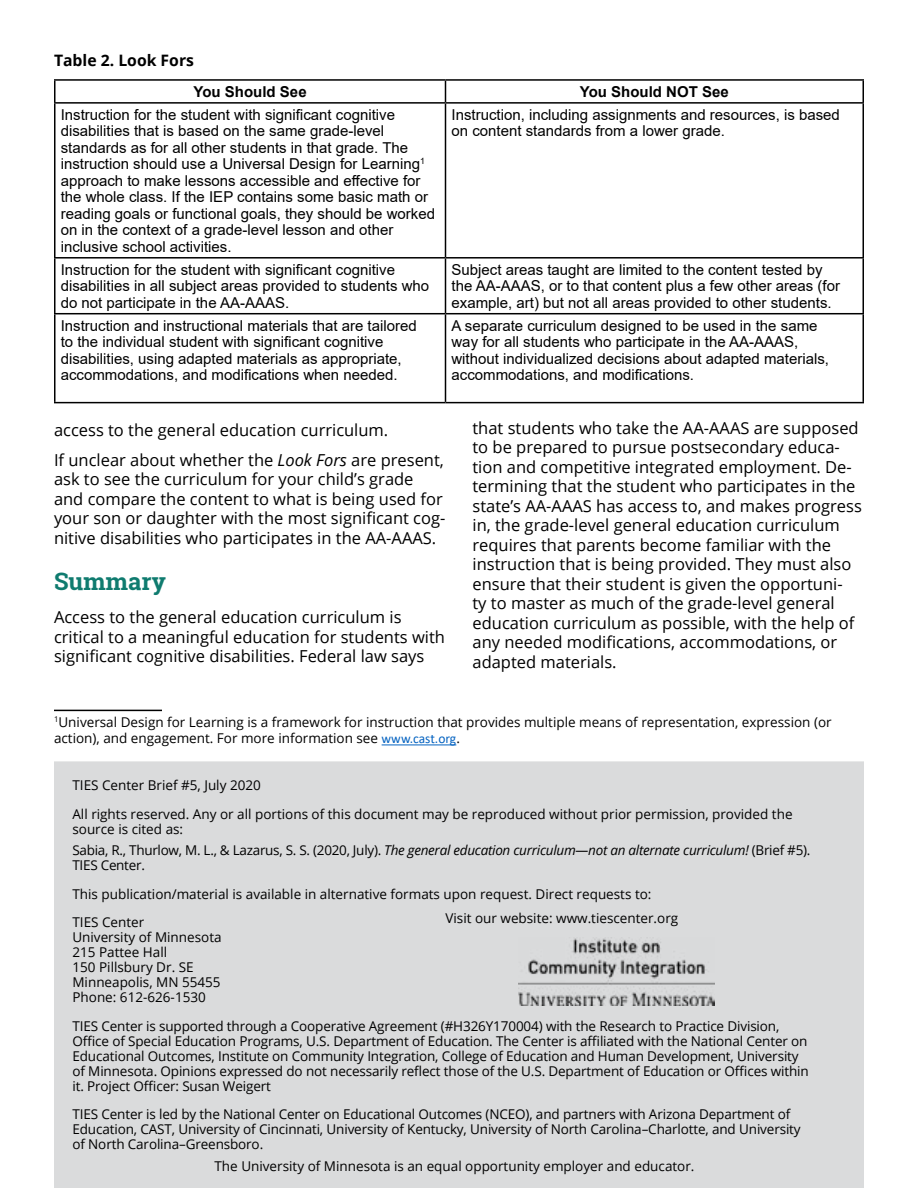
<style>
.page{position:relative;width:918px;height:1188px;background:#fff}
.page>*{position:absolute;margin:0;border:0;box-sizing:border-box;transform-origin:0 0}
.header_1{font:700 24px "Roboto Slab";color:#0f7b6f}
.body{font:16.5px/19.5px "Open Sans";color:#000}
.body-2{font:700 15.75px "Open Sans";color:#000}
.table_cells{font:15px/16.5px "Arial";color:#000}
.table_cells-2{font:700 15px "Arial";color:#000}
.Footnote_text{font:13.5px/15px "Open Sans";letter-spacing:-.01em;color:#000}
.s1{font-style:italic}
.s2{font-family:"Calibri";color:#0563c1}
</style>
<div class="page">
<hr style="left:54px;top:79px;width:392px;height:2px;background:#000">
<hr style="left:54px;top:81px;width:2px;height:21px;background:#000">
<hr style="left:446px;top:79px;width:418px;height:2px;background:#000">
<svg style="left:445px;top:81px;width:1px;height:21px"></svg>
<hr style="left:862px;top:81px;width:2px;height:21px;background:#000">
<hr style="left:54px;top:102px;width:392px;height:2px;background:#000">
<hr style="left:54px;top:104px;width:2px;height:153px;background:#000">
<hr style="left:446px;top:102px;width:418px;height:2px;background:#000">
<hr style="left:445px;top:104px;width:1px;height:153px;background:#000">
<hr style="left:862px;top:104px;width:2px;height:153px;background:#000">
<hr style="left:54px;top:257px;width:392px;height:2px;background:#000">
<hr style="left:54px;top:259px;width:2px;height:54px;background:#000">
<hr style="left:446px;top:257px;width:418px;height:2px;background:#000">
<hr style="left:445px;top:259px;width:1px;height:54px;background:#000">
<hr style="left:862px;top:259px;width:2px;height:54px;background:#000">
<hr style="left:54px;top:313px;width:392px;height:1px;background:#000">
<hr style="left:54px;top:314px;width:2px;height:88px;background:#000">
<hr style="left:446px;top:313px;width:418px;height:1px;background:#000">
<hr style="left:445px;top:314px;width:1px;height:88px;background:#000">
<hr style="left:862px;top:314px;width:2px;height:88px;background:#000">
<hr style="left:54px;top:402px;width:392px;height:1px;background:#000">
<hr style="left:446px;top:402px;width:418px;height:1px;background:#000">
<hr style="left:54px;top:710px;width:108px;height:1px;background:#000">
<hr style="left:382px;top:744px;width:74px;height:1px;background:#0563c1">
<div style="left:54px;top:761px;width:810px;height:427px;background:#dadbdc"></div>
<img style="left:518px;top:938px;width:197px;height:67px">
<p class="body-2" style="left:54px;top:49px;width:142px">Table 2. Look Fors</p>
<p class="table_cells-2" style="left:194px;top:81px;width:115px">You Should See</p>
<p class="table_cells-2" style="left:580px;top:81px;width:150px">You Should NOT See</p>
<p class="table_cells" style="left:61px;top:106px;width:376px">Instruction for the student with significant cognitive disabilities that is based on the same grade-level standards as for all other students in that grade. The instruction should use a Universal Design for Learning<sup>1 </sup>approach to make lessons accessible and effective for the whole class. If the IEP contains some basic math or reading goals or functional goals, they should be worked on in the context of a grade-level lesson and other inclusive school activities.</p>
<p class="table_cells" style="left:452px;top:106px;width:390px">Instruction, including assignments and resources, is based on content standards from a lower grade.</p>
<p class="table_cells" style="left:61px;top:261px;width:370px">Instruction for the student with significant cognitive disabilities in all subject areas provided to students who do not participate in the AA-AAAS.</p>
<p class="table_cells" style="left:452px;top:261px;width:390px">Subject areas taught are limited to the content tested by the AA-AAAS, or to that content plus a few other areas (for example, art) but not all areas provided to other students.</p>
<p class="table_cells" style="left:61px;top:317px;width:357px">Instruction and instructional materials that are tailored to the individual student with significant cognitive disabilities, using adapted materials as appropriate, accommodations, and modifications when needed.</p>
<p class="table_cells" style="left:452px;top:317px;width:379px">A separate curriculum designed to be used in the same way for all students who participate in the AA-AAAS, without individualized decisions about adapted materials, accommodations, and modifications.</p>
<p class="body" style="left:54px;top:419px;width:336px">access to the general education curriculum.</p>
<p class="body" style="left:54px;top:449px;width:393px">If unclear about whether the <span class="s1">Look Fors</span> are present, ask to see the curriculum for your child’s grade and compare the content to what is being used for your son or daughter with the most significant cog&shy;nitive disabilities who participates in the AA-AAAS.</p>
<p class="header_1" style="left:54px;top:565px;width:113px">Summary</p>
<p class="body" style="left:54px;top:607px;width:393px">Access to the general education curriculum is critical to a meaningful education for students with significant cognitive disabilities. Federal law says</p>
<p class="body" style="left:472px;top:418px;width:391px">that students who take the AA-AAAS are supposed to be prepared to pursue postsecondary educa&shy;tion and competitive integrated employment. De&shy;termining that the student who participates in the state’s AA-AAAS has access to, and makes progress in, the grade-level general education curriculum requires that parents become familiar with the instruction that is being provided. They must also ensure that their student is given the opportuni-<br>ty to master as much of the grade-level general education curriculum as possible, with the help of any needed modifications, accommodations, or adapted materials.</p>
<p class="Footnote_text" style="left:54px;top:713px;width:779px;line-height:16.5px"><sup>1</sup>Universal Design for Learning is a framework for instruction that provides multiple means of representation, expression (or action), and engagement. For more information see <span class="s2">www.cast.org</span>.</p>
<p class="Footnote_text" style="left:72px;top:778px;width:190px">TIES Center Brief #5, July 2020</p>
<p class="Footnote_text" style="left:72px;top:806px;width:722px">All rights reserved. Any or all portions of this document may be reproduced without prior permission, provided the source is cited as:</p>
<p class="Footnote_text" style="left:72px;top:843px;width:740px">Sabia, R., Thurlow, M. L., &amp; Lazarus, S. S. (2020, July). <span class="s1">The general education curriculum—not an alternate curriculum!</span> (Brief #5).<br>TIES Center.</p>
<p class="Footnote_text" style="left:72px;top:886px;width:581px">This publication/material is available in alternative formats upon request. Direct requests to:</p>
<p class="Footnote_text" style="left:72px;top:915px;width:151px">TIES Center<br>University of Minnesota<br>215 Pattee Hall<br>150 Pillsbury Dr. SE<br>Minneapolis, MN 55455<br>Phone: 612-626-1530</p>
<p class="Footnote_text" style="left:72px;top:1018px;width:738px">TIES Center is supported through a Cooperative Agreement (#H326Y170004) with the Research to Practice Division, Office of Special Education Programs, U.S. Department of Education. The Center is affiliated with the National Center on Educational Outcomes, Institute on Community Integration, College of Education and Human Development, University of Minnesota. Opinions expressed do not necessarily reflect those of the U.S. Department of Education or Offices within it. Project Officer: Susan Weigert</p>
<p class="Footnote_text" style="left:72px;top:1107px;width:730px">TIES Center is led by the National Center on Educational Outcomes (NCEO), and partners with Arizona Department of<br>Education, CAST, University of Cincinnati, University of Kentucky, University of North Carolina–Charlotte, and University of North Carolina–Greensboro.</p>
<p class="Footnote_text" style="left:215px;top:1159px;width:482px">The University of Minnesota is an equal opportunity employer and educator.</p>
<p class="Footnote_text" style="left:446px;top:910px;width:234px">Visit our website: www.tiescenter.org</p>
</div>
